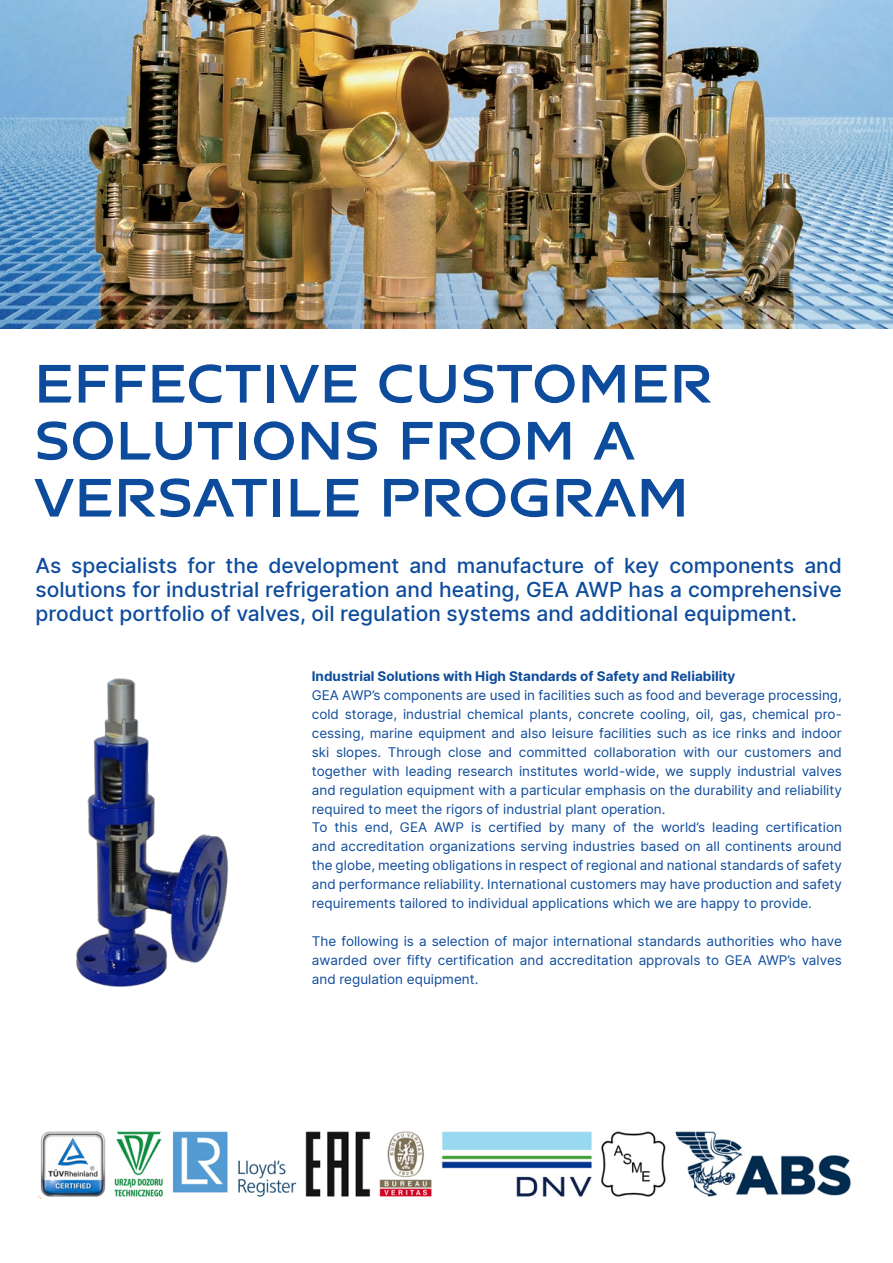
<style>
.page{position:relative;width:893px;height:1263px;background:#fff}
.page>*{position:absolute;margin:0;border:0;box-sizing:border-box;transform-origin:0 0}
.t1{font:700 57px/57px "GEA Sans";color:#0d4b9c}
.t2{font:500 21px/24.2px "Inter";color:#0d4b9c;text-align:justify}
.t3{font:13.5px/18.9px "Inter";color:#0d4b9c}
.t4{font:700 13.5px "Inter";color:#0d4b9c}
</style>
<div class="page">
<img style="left:0;top:0;width:893px;height:328px">
<img style="left:76px;top:678px;width:153px;height:309px">
<img style="left:38px;top:1131px;width:813px;height:68px">
<h1 class="t1" style="left:34px;top:353px;width:680px">EFFECTIVE CUSTOMER<br>SOLUTIONS FROM A<br>VERSATILE PROGRAM</h1>
<h2 class="t2" style="left:35px;top:552px;width:808px">As specialists for the development and manufacture of key components and solutions for industrial refrigeration and heating, GEA AWP has a comprehensive product portfolio of valves, oil regulation systems and additional equipment.</h2>
<p class="t4" style="left:312px;top:666px;width:425px">Industrial Solutions with High Standards of Safety and Reliability</p>
<p class="t3" style="left:312px;top:685px;width:532px">GEA AWP’s components are used in facilities such as food and beverage processing, cold storage, industrial chemical plants, concrete cooling, oil, gas, chemical pro&shy;cessing, marine equipment and also leisure facilities such as ice rinks and indoor ski slopes. Through close and committed collaboration with our customers and together with leading research institutes world-wide, we supply industrial valves and regulation equipment with a particular emphasis on the durability and reliability required to meet the rigors of industrial plant operation.<br>To this end, GEA AWP is certified by many of the world’s leading certification and accreditation organizations serving industries based on all continents around the globe, meeting obligations in respect of regional and national standards of safety and performance reliability. International customers may have production and safety requirements tailored to individual applications which we are happy to provide.</p>
<p class="t3" style="left:312px;top:931px;width:532px;text-align:justify">The following is a selection of major international standards authorities who have awarded over fifty certification and accreditation approvals to GEA AWP’s valves and regulation equipment.</p>
</div>
